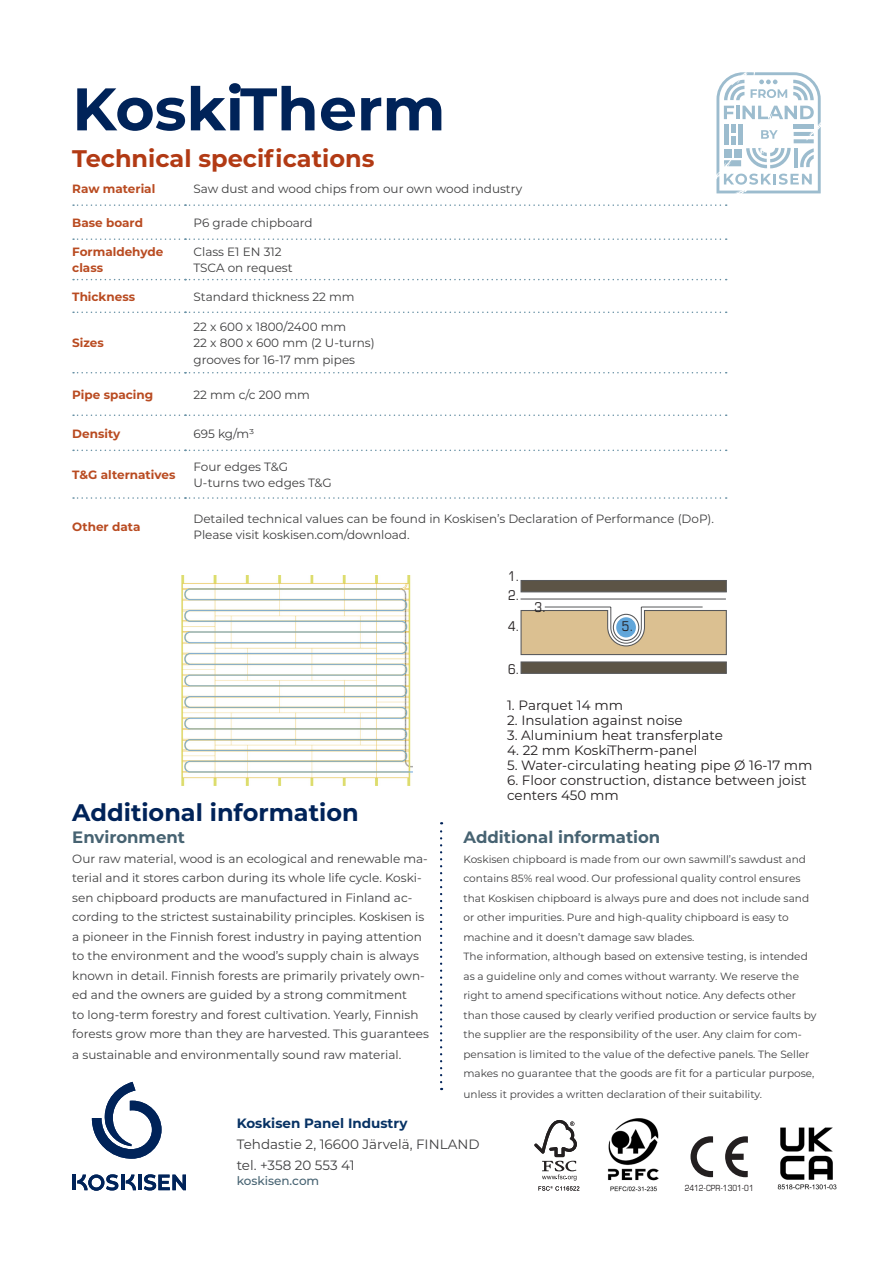
<style>
.page{position:relative;width:893px;height:1263px;background:#fff}
.page>*{position:absolute;margin:0;border:0;box-sizing:border-box;transform-origin:0 0}
.H1_back{font:700 60px "Montserrat";color:#002359}
.H3_table{font:700 24px "Montserrat";color:#b23a14}
.t1{font:700 24px "Montserrat";color:#002359}
.t2{font:700 16.5px "Montserrat";color:#476372}
.t3{font:13.5px/15px "Montserrat";letter-spacing:.005em;color:#231f20}
.t4{font:13.5px/21px "Montserrat";color:#3e3e3f}
.t5{font:700 13.5px "Montserrat";color:#073264}
.t6{font:condensed 13.5px "Eurostile LT Std";color:#231f20}
.base{font:12px/19.5px "Montserrat";color:#3e3e3f}
.base_table{font:12px/16.5px "Montserrat";color:#3e3e3f}
.H4_table{font:700 12px/16.5px "Montserrat";color:#b94b21}
.t7{font:500 12px "Montserrat";color:#476372}
.base-2{font:10.5px/19.5px "Montserrat";color:#3e3e3f}
.t8{font:condensed 8.4px "Eurostile LT Std";color:#231f20}
</style>
<div class="page">
<svg style="left:534px;top:1120px;width:43px;height:60px"></svg>
<svg style="left:538px;top:1186px;width:41px;height:4px"></svg>
<svg style="left:725px;top:1136px;width:23px;height:41px"></svg>
<svg style="left:690px;top:1136px;width:23px;height:41px"></svg>
<img style="left:607px;top:1118px;width:52px;height:74px">
<img style="left:777px;top:1127px;width:60px;height:63px">
<hr style="left:138px;top:1174px;width:4px;height:16px;background:#002359">
<hr style="left:72px;top:1174px;width:4px;height:16px;background:#002359">
<hr style="left:121px;top:1174px;width:3px;height:16px;background:#002359">
<svg style="left:144px;top:1174px;width:42px;height:16px"></svg>
<svg style="left:77px;top:1174px;width:41px;height:17px"></svg>
<svg style="left:126px;top:1174px;width:10px;height:16px"></svg>
<svg style="left:92px;top:1082px;width:70px;height:77px"></svg>
<svg style="left:73px;top:204px;width:654px;height:2px"></svg>
<svg style="left:73px;top:238px;width:654px;height:2px"></svg>
<svg style="left:73px;top:279px;width:654px;height:1px"></svg>
<svg style="left:73px;top:312px;width:654px;height:1px"></svg>
<svg style="left:73px;top:372px;width:654px;height:1px"></svg>
<svg style="left:73px;top:414px;width:654px;height:2px"></svg>
<svg style="left:73px;top:450px;width:654px;height:1px"></svg>
<svg style="left:73px;top:497px;width:654px;height:2px"></svg>
<svg style="left:440px;top:822px;width:2px;height:260px"></svg>
<svg style="left:716px;top:72px;width:105px;height:121px"></svg>
<div style="left:520px;top:580px;width:207px;height:12px;background:#5c5446;border:1px solid #57585a"></div>
<div style="left:520px;top:661px;width:207px;height:13px;background:#5c5446;border:1px solid #57585a"></div>
<svg style="left:520px;top:606px;width:207px;height:50px;background:#d4c09c"></svg>
<hr style="left:520px;top:598px;width:206px;height:1px;background:#57585a">
<div style="left:616px;top:617px;width:20px;height:20px;background:#61a6da;border-radius:50%"></div>
<img style="left:182px;top:576px;width:230px;height:210px">
<p class="H1_back" style="left:72px;top:66px;width:375px">KoskiTherm</p>
<p class="H3_table" style="left:72px;top:141px;width:304px">Technical specifications</p>
<p class="H4_table" style="left:72px;top:180px;width:85px">Raw material</p>
<p class="base_table" style="left:193px;top:180px;width:330px">Saw dust and wood chips from our own wood industry</p>
<p class="H4_table" style="left:72px;top:214px;width:72px">Base board</p>
<p class="base_table" style="left:193px;top:214px;width:121px">P6 grade chipboard</p>
<p class="H4_table" style="left:72px;top:243px;width:93px">Formaldehyde class</p>
<p class="base_table" style="left:193px;top:243px;width:90px">Class E1 EN 312</p>
<p class="base_table" style="left:193px;top:259px;width:101px">TSCA on request</p>
<p class="H4_table" style="left:72px;top:288px;width:64px">Thickness</p>
<p class="base_table" style="left:193px;top:288px;width:163px">Standard thickness 22 mm</p>
<p class="H4_table" style="left:72px;top:334px;width:33px">Sizes</p>
<p class="base_table" style="left:193px;top:318px;width:154px">22 x 600 x 1800/2400 mm</p>
<p class="base_table" style="left:193px;top:334px;width:183px">22 x 800 x 600 mm (2 U-turns)</p>
<p class="base_table" style="left:193px;top:351px;width:163px">grooves for 16-17 mm pipes</p>
<p class="H4_table" style="left:72px;top:386px;width:83px">Pipe spacing</p>
<p class="base_table" style="left:193px;top:386px;width:118px">22 mm c/c 200 mm</p>
<p class="H4_table" style="left:72px;top:424px;width:50px">Density</p>
<p class="base_table" style="left:193px;top:425px;width:62px">695 kg/m³</p>
<p class="H4_table" style="left:72px;top:466px;width:105px">T&amp;G alternatives</p>
<p class="base_table" style="left:193px;top:458px;width:96px">Four edges T&amp;G</p>
<p class="base_table" style="left:193px;top:474px;width:140px">U-turns two edges T&amp;G</p>
<p class="H4_table" style="left:72px;top:518px;width:70px">Other data</p>
<p class="base_table" style="left:193px;top:510px;width:522px">Detailed technical values can be found in Koskisen’s Declaration of Performance (DoP).<br>Please visit koskisen.com/download.</p>
<h3 class="t1" style="left:72px;top:795px;width:288px">Additional information</h3>
<h4 class="t2" style="left:72px;top:826px;width:114px">Environment</h4>
<p class="base" style="left:72px;top:848px;width:358px">Our raw material, wood is an ecological and renewable ma&shy;terial and it stores carbon during its whole life cycle. Koski&shy;sen chipboard products are manufactured in Finland ac&shy;cording to the strictest sustainability principles. Koskisen is a pioneer in the Finnish forest industry in paying attention to the environment and the wood’s supply chain is always known in detail. Finnish forests are primarily privately own&shy;ed and the owners are guided by a strong commitment<br>to long-term forestry and forest cultivation. Yearly, Finnish forests grow more than they are harvested. This guarantees</p>
<p class="base" style="left:72px;top:1045px;width:330px">a sustainable and environmentally sound raw material.</p>
<p class="t6" style="left:508px;top:568px;width:13px">1.</p>
<p class="t6" style="left:508px;top:587px;width:13px">2.</p>
<p class="t6" style="left:535px;top:599px;width:13px">3.</p>
<p class="t6" style="left:508px;top:618px;width:13px">4.</p>
<p class="t6" style="left:622px;top:618px;width:13px">5.</p>
<p class="t6" style="left:508px;top:661px;width:13px">6.</p>
<p class="t3" style="left:507px;top:697px;width:117px">1. Parquet 14 mm</p>
<p class="t3" style="left:507px;top:712px;width:177px">2. Insulation against noise</p>
<p class="t3" style="left:507px;top:727px;width:217px">3. Aluminium heat transferplate</p>
<p class="t3" style="left:507px;top:742px;width:192px">4. 22 mm KoskiTherm-panel</p>
<p class="t3" style="left:507px;top:757px;width:307px">5. Water-circulating heating pipe Ø 16-17 mm</p>
<p class="t3" style="left:507px;top:772px;width:301px">6. Floor construction, distance between joist centers 450 mm</p>
<h4 class="t2" style="left:463px;top:826px;width:198px">Additional information</h4>
<p class="base-2" style="left:463px;top:849px;width:347px">Koskisen chipboard is made from our own sawmill’s sawdust and contains 85% real wood. Our professional quality control ensures that Koskisen chipboard is always pure and does not include sand or other impurities. Pure and high-quality chipboard is easy to machine and it doesn’t damage saw blades.</p>
<p class="base-2" style="left:463px;top:946px;width:354px">The information, although based on extensive testing, is intended as a guideline only and comes without warranty. We reserve the right to amend specifications without notice. Any defects other than those caused by clearly verified production or service faults by the supplier are the responsibility of the user. Any claim for com&shy;pensation is limited to the value of the defective panels. The Seller makes no guarantee that the goods are fit for a particular purpose,</p>
<p class="base-2" style="left:463px;top:1084px;width:300px">unless it provides a written declaration of their suitability.</p>
<p class="t5" style="left:237px;top:1113px;width:172px">Koskisen Panel Industry</p>
<p class="t4" style="left:237px;top:1133px;width:244px">Tehdastie 2, 16600 Järvelä, FINLAND tel. +358 20 553 41</p>
<p class="t7" style="left:237px;top:1172px;width:84px">koskisen.com</p>
<p class="t8" style="left:685px;top:1182px;width:70px">2412-CPR-1301-01</p>
</div>
